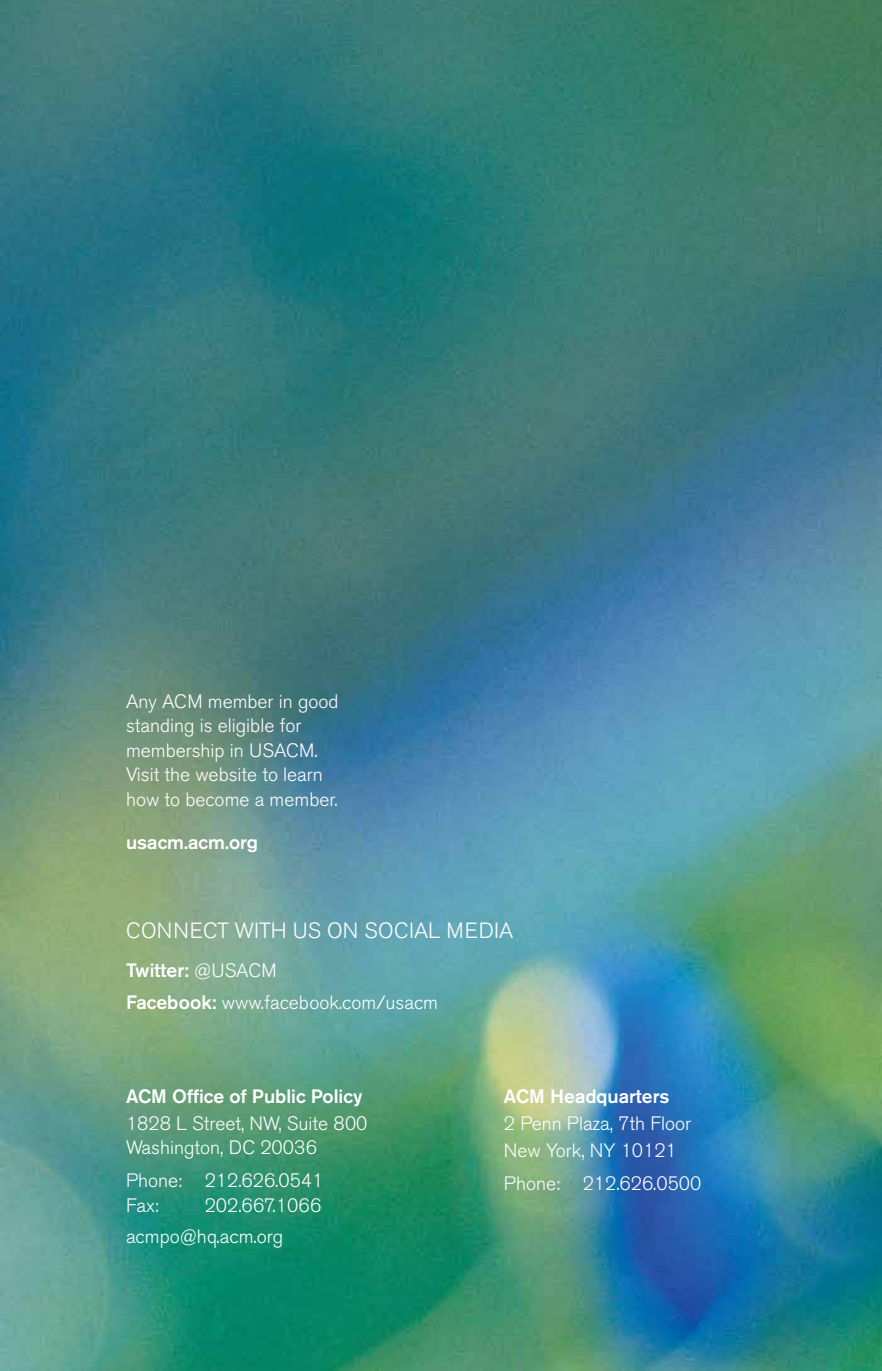
<style>
.page{position:relative;width:882px;height:1371px;background:#fff}
.page>*{position:absolute;margin:0;border:0;box-sizing:border-box;transform-origin:0 0}
.t1{font:300 21.88px "Akzidenz Grotesk BE";letter-spacing:.02em;color:#fff}
.t2{font:300 19.25px/24.5px "Akzidenz Grotesk BE";color:#fff}
.t3{font:500 19.25px "Akzidenz Grotesk BE";color:#fff}
.s1{font-weight:500}
</style>
<div class="page">
<img style="left:0;top:0;width:882px;height:1370px">
<p class="t2" style="left:126px;top:689px;width:214px">Any ACM member in good standing is eligible for membership in USACM.<br>Visit the website to learn how to become a member.</p>
<p class="t3" style="left:126px;top:830px;width:133px">usacm.acm.org</p>
<p class="t1" style="left:126px;top:918px;width:389px">CONNECT WITH US ON SOCIAL MEDIA</p>
<p class="t2" style="left:126px;top:954px;width:314px;line-height:32.4px"><span class="s1">Twitter:</span> @USACM<br><span class="s1">Facebook:</span> www.facebook.com/usacm</p>
<p class="t3" style="left:126px;top:1084px;width:238px">ACM Office of Public Policy</p>
<p class="t2" style="left:126px;top:1111px;width:243px">1828 L Street, NW, Suite 800<br>Washington, DC 20036</p>
<p class="t2" style="left:126px;top:1168px;width:199px">Phone: 212.626.0541<br>Fax:</p>
<p class="t2" style="left:126px;top:1190px;width:197px;line-height:30.6px;text-indent:79px">202.667.1066 acmpo@hq.acm.org</p>
<p class="t3" style="left:504px;top:1084px;width:167px">ACM Headquarters</p>
<p class="t2" style="left:504px;top:1109px;width:189px;line-height:26.9px">2 Penn Plaza, 7th Floor<br>New York, NY 10121</p>
<p class="t2" style="left:504px;top:1171px;width:199px">Phone: 212.626.0500</p>
</div>
